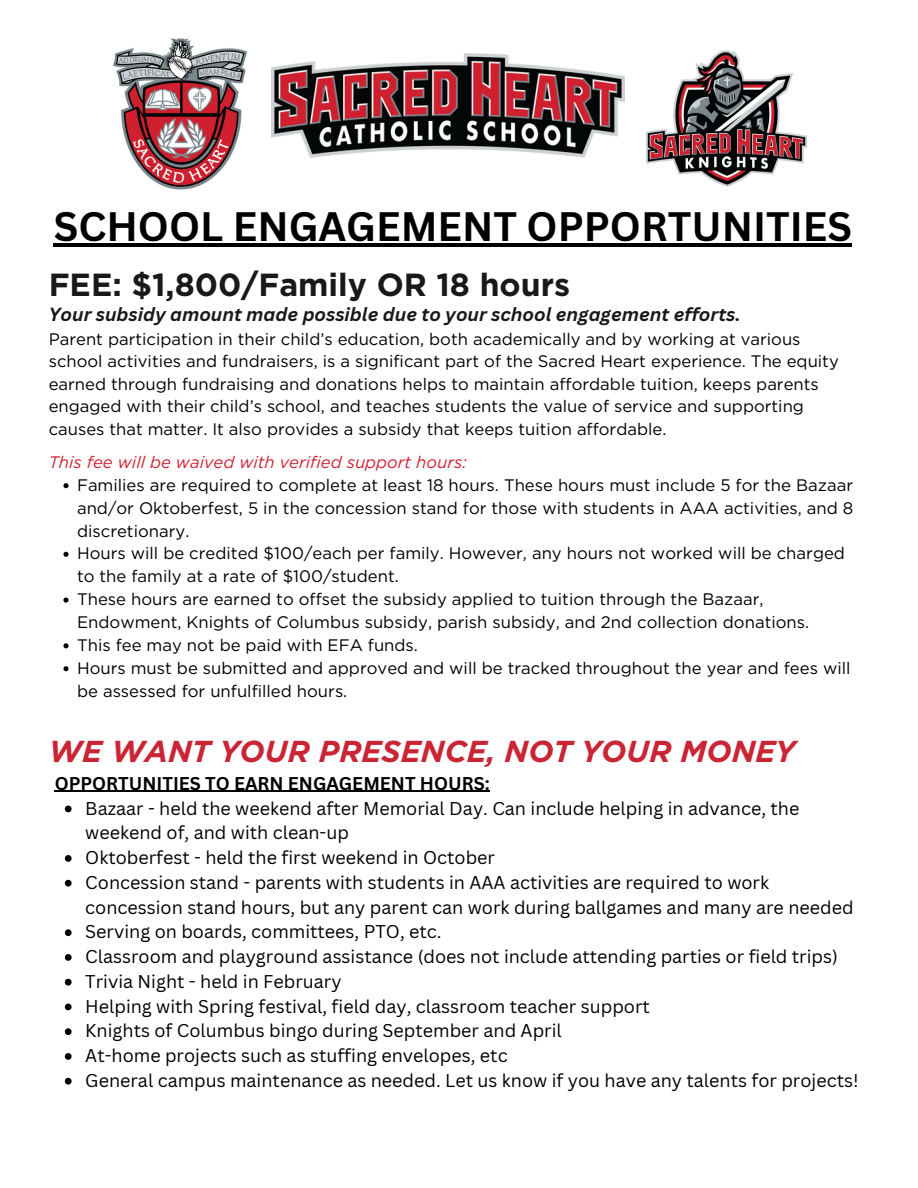
<style>
.page{position:relative;width:918px;height:1188px;background:#fff}
.page>*{position:absolute;margin:0;border:0;box-sizing:border-box;transform-origin:0 0}
.t1{font:700 40.05px "Canva Sans";color:#000}
.t2{font:700 31.95px "Gotham";color:#191919}
.t3{font:italic 700 30.3px "Gotham";color:#ca2535}
.t4{font:italic 700 18.45px "Canva Sans";color:#191919}
.t5{font:18px/24.8px "Canva Sans";color:#000}
.t6{font:700 18px "Canva Sans";color:#000}
.t7{font:16.65px/23px "Gotham";color:#000}
.t8{font:italic 16.65px "Gotham";color:#d02030}
</style>
<div class="page">
<hr style="left:54px;top:244px;width:798px;height:3px;background:#000">
<img style="left:113px;top:38px;width:134px;height:152px">
<img style="left:647px;top:50px;width:159px;height:137px">
<img style="left:271px;top:54px;width:354px;height:103px">
<hr style="left:55px;top:791px;width:435px;height:1px;background:#000">
<svg style="left:65px;top:806px;width:7px;height:6px"></svg>
<svg style="left:65px;top:855px;width:7px;height:7px"></svg>
<svg style="left:65px;top:880px;width:7px;height:7px"></svg>
<svg style="left:65px;top:929px;width:7px;height:7px"></svg>
<svg style="left:65px;top:954px;width:7px;height:7px"></svg>
<svg style="left:65px;top:979px;width:7px;height:7px"></svg>
<svg style="left:65px;top:1004px;width:7px;height:6px"></svg>
<svg style="left:65px;top:1028px;width:7px;height:7px"></svg>
<svg style="left:65px;top:1053px;width:7px;height:7px"></svg>
<svg style="left:65px;top:1078px;width:7px;height:7px"></svg>
<svg style="left:63px;top:483px;width:6px;height:5px"></svg>
<svg style="left:63px;top:552px;width:6px;height:5px"></svg>
<svg style="left:63px;top:598px;width:6px;height:5px"></svg>
<svg style="left:63px;top:643px;width:6px;height:5px"></svg>
<svg style="left:63px;top:666px;width:6px;height:5px"></svg>
<p class="t1" style="left:54px;top:199px;width:800px">SCHOOL ENGAGEMENT OPPORTUNITIES</p>
<p class="t2" style="left:49px;top:265px;width:523px">FEE: $1,800/Family OR 18 hours</p>
<h2 class="t4" style="left:49px;top:301px;width:693px">Your subsidy amount made possible due to your school engagement efforts.</h2>
<h4 class="t7" style="left:49px;top:328px;width:792px;line-height:22.5px">Parent participation in their child’s education, both academically and by working at various school activities and fundraisers, is a significant part of the Sacred Heart experience. The equity earned through fundraising and donations helps to maintain affordable tuition, keeps parents engaged with their child’s school, and teaches students the value of service and supporting causes that matter. It also provides a subsidy that keeps tuition affordable.</h4>
<p class="t8" style="left:49px;top:452px;width:419px">This fee will be waived with verified support hours:</p>
<p class="t7" style="left:77px;top:473px;width:778px;text-align:justify">Families are required to complete at least 18 hours. These hours must include 5 for the Bazaar and/or Oktoberfest, 5 in the concession stand for those with students in AAA activities, and 8 discretionary.</p>
<p class="t7" style="left:77px;top:542px;width:769px">Hours will be credited $100/each per family. However, any hours not worked will be charged to the family at a rate of $100/student.</p>
<p class="t7" style="left:77px;top:588px;width:734px">These hours are earned to offset the subsidy applied to tuition through the Bazaar,<br>Endowment, Knights of Columbus subsidy, parish subsidy, and 2nd collection donations.</p>
<p class="t7" style="left:77px;top:633px;width:342px">This fee may not be paid with EFA funds.</p>
<p class="t7" style="left:77px;top:656px;width:775px">Hours must be submitted and approved and will be tracked throughout the year and fees will be assessed for unfulfilled hours.</p>
<p class="t3" style="left:49px;top:733px;width:748px">WE WANT YOUR PRESENCE, NOT YOUR MONEY</p>
<p class="t6" style="left:55px;top:771px;width:436px">OPPORTUNITIES TO EARN ENGAGEMENT HOURS:</p>
<p class="t5" style="left:85px;top:795px;width:716px">Bazaar - held the weekend after Memorial Day. Can include helping in advance, the weekend of, and with clean-up</p>
<h1 class="t5" style="left:85px;top:845px;width:411px">Oktoberfest - held the first weekend in October</h1>
<h3 class="t5" style="left:85px;top:869px;width:770px">Concession stand - parents with students in AAA activities are required to work concession stand hours, but any parent can work during ballgames and many are needed</h3>
<h5 class="t5" style="left:85px;top:919px;width:358px">Serving on boards, committees, PTO, etc.</h5>
<p class="t5" style="left:85px;top:944px;width:754px">Classroom and playground assistance (does not include attending parties or field trips)</p>
<h6 class="t5" style="left:85px;top:968px;width:258px">Trivia Night - held in February</h6>
<p class="t5" style="left:85px;top:993px;width:566px">Helping with Spring festival, field day, classroom teacher support</p>
<p class="t5" style="left:85px;top:1018px;width:478px">Knights of Columbus bingo during September and April</p>
<p class="t5" style="left:85px;top:1043px;width:424px">At-home projects such as stuffing envelopes, etc</p>
<p class="t5" style="left:85px;top:1067px;width:775px">General campus maintenance as needed. Let us know if you have any talents for projects!</p>
</div>
